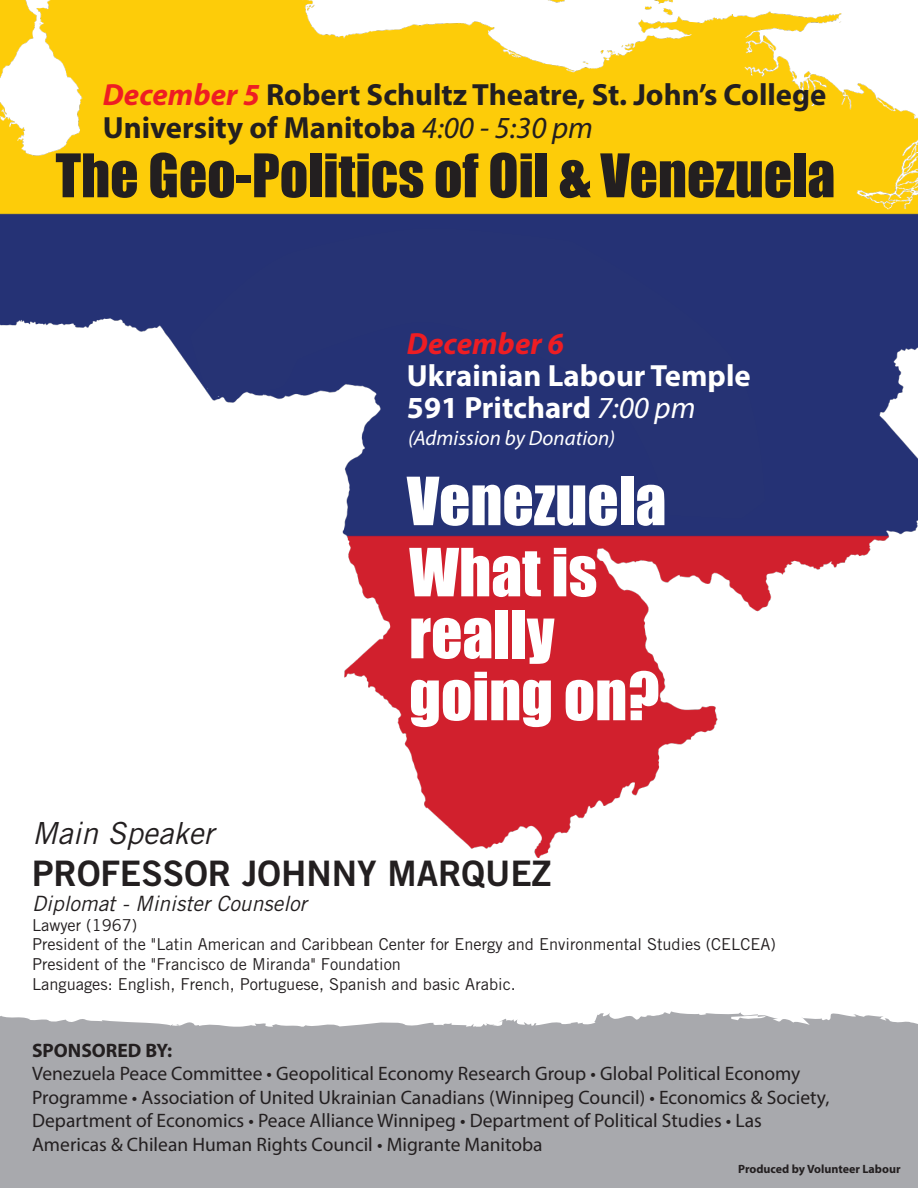
<style>
.page{position:relative;width:918px;height:1188px;background:#fff}
.page>*{position:absolute;margin:0;border:0;box-sizing:border-box;transform-origin:0 0}
.t1{font:61.35px/61.9px "Impact";color:#fff}
.t2{font:55.5px "Impact";color:#231f20}
.t3{font:35.1px "Trade Gothic Bold Two";color:#231f20}
.t4{font:700 30.75px/32.2px "Myriad Pro";color:#231f20}
.t5{font:700 30.75px/32.2px "Myriad Pro";color:#fff}
.t6{font:italic 700 30.75px "Myriad Pro";color:#ee1d23}
.t7{font:italic 30.45px "Trade Gothic";color:#231f20}
.t8{font:italic 21.15px "Trade Gothic";color:#231f20}
.t9{font:italic 21px "Myriad Pro";color:#fff}
.t10{font:19.5px/23.4px "Myriad Pro";color:#231f20}
.t11{font:700 19.5px "Myriad Pro";color:#231f20}
.t12{font:16.35px/19.6px "Trade Gothic";color:#231f20}
.t13{font:700 12px "Myriad Pro";color:#231f20}
.s1{font-style:italic;color:#ee1d23}
.s2{font-weight:400;font-style:italic}
</style>
<div class="page">
<img style="left:0;top:0;width:918px;height:857px">
<svg style="left:190px;top:228px;width:576px;height:291px;background:#414c86"></svg>
<div style="left:0;top:1011px;width:918px;height:177px;background:#a8a9ad"></div>
<h3 class="t4" style="left:103px;top:78px;width:725px"><span class="s1">December 5</span> Robert Schultz Theatre, St. John’s College<br>University of Manitoba <span class="s2">4:00 - 5:30 pm</span></h3>
<h2 class="t2" style="left:56px;top:132px;width:781px">The Geo-Politics of Oil &amp; Venezuela</h2>
<h3 class="t6" style="left:407px;top:323px;width:159px">December 6</h3>
<h3 class="t5" style="left:407px;top:359px;width:345px">Ukrainian Labour Temple<br>591 Pritchard <span class="s2">7:00 pm</span></h3>
<p class="t9" style="left:408px;top:425px;width:209px">(Admission by Donation)</p>
<h1 class="t1" style="left:407px;top:469px;width:261px">Venezuela</h1>
<h1 class="t1" style="left:409px;top:540px;width:252px">What is really going on?</h1>
<h3 class="t7" style="left:32px;top:814px;width:183px">Main Speaker</h3>
<h3 class="t3" style="left:32px;top:851px;width:521px">PROFESSOR JOHNNY MARQUEZ</h3>
<p class="t8" style="left:32px;top:891px;width:276px">Diplomat - Minister Counselor</p>
<p class="t12" style="left:32px;top:915px;width:745px">Lawyer (1967)<br>President of the "Latin American and Caribbean Center for Energy and Environmental Studies (CELCEA)<br>President of the "Francisco de Miranda" Foundation<br>Languages: English, French, Portuguese, Spanish and basic Arabic.</p>
<p class="t11" style="left:32px;top:1038px;width:142px">SPONSORED BY:</p>
<p class="t10" style="left:32px;top:1062px;width:799px">Venezuela Peace Committee • Geopolitical Economy Research Group • Global Political Economy Programme • Association of United Ukrainian Canadians (Winnipeg Council) • Economics &amp; Society, Department of Economics • Peace Alliance Winnipeg • Department of Political Studies • Las Americas &amp; Chilean Human Rights Council • Migrante Manitoba</p>
<p class="t13" style="left:738px;top:1162px;width:164px">Produced by Volunteer Labour</p>
</div>
